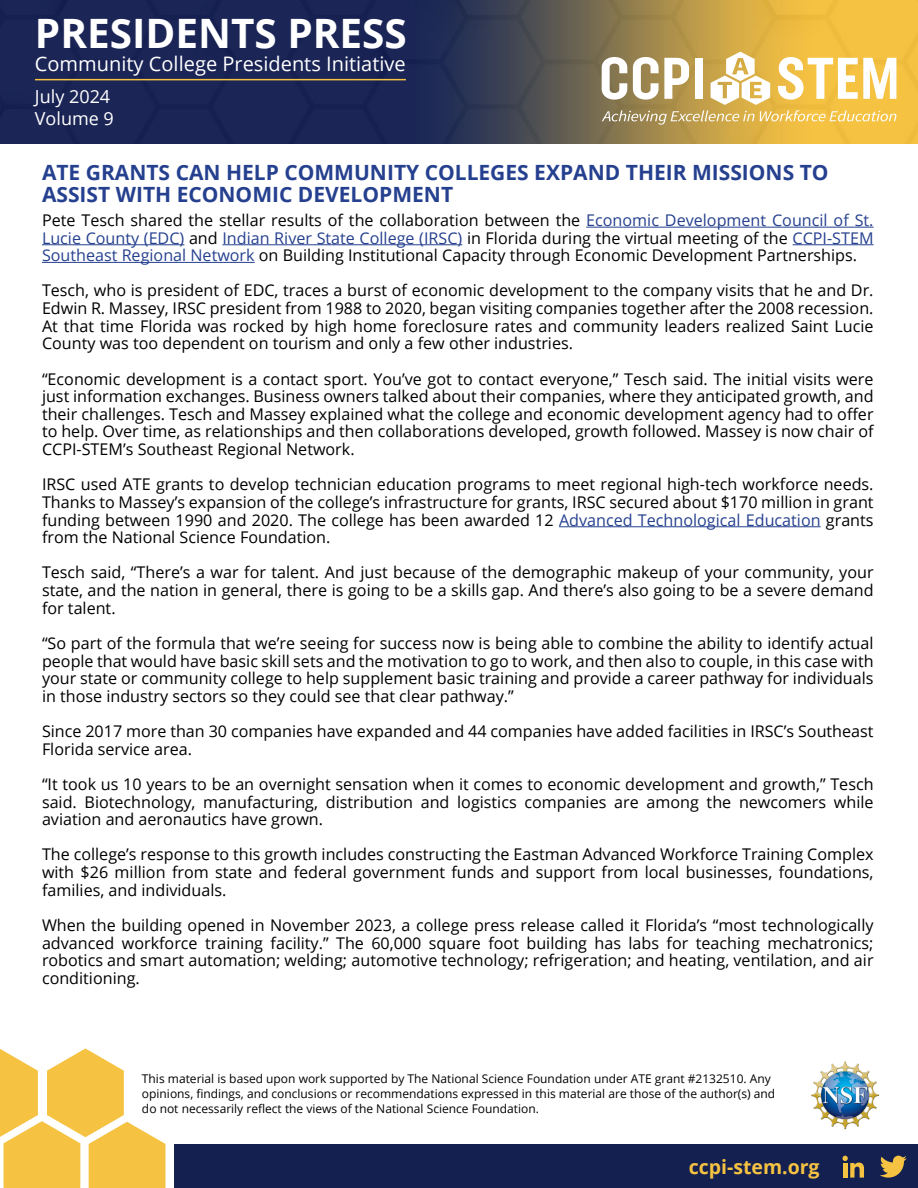
<style>
.page{position:relative;width:918px;height:1188px;background:#fff}
.page>*{position:absolute;margin:0;border:0;box-sizing:border-box;transform-origin:0 0}
.t1{font:700 40.5px "Open Sans";color:#fff}
.t2{font:700 21px/22.5px "Open Sans";color:#25408f}
.t3{font:20.1px "Open Sans";color:#fff}
.t4{font:700 19.5px "Open Sans";color:#f5c242}
.t5{font:18px/22.5px "Open Sans";color:#fff}
.t6{font:16.2px/17.5px "Open Sans";color:#000;text-align:justify}
.t7{font:12px/15px "Open Sans";color:#000}
.s1{color:#25408f}
</style>
<div class="page">
<svg style="left:0;top:1048px;width:165px;height:140px"></svg>
<div style="left:174px;top:1145px;width:744px;height:43px;background:#142050"></div>
<img style="left:811px;top:1061px;width:68px;height:68px">
<img style="left:0;top:0;width:918px;height:144px">
<hr style="left:35px;top:79px;width:371px;height:1px;background:#f5c242">
<svg style="left:602px;top:52px;width:294px;height:73px"></svg>
<svg style="left:880px;top:1156px;width:27px;height:22px"></svg>
<svg style="left:843px;top:1156px;width:21px;height:22px"></svg>
<hr style="left:586px;top:227px;width:288px;height:1px;background:#25408f">
<hr style="left:42px;top:244px;width:142px;height:1px;background:#25408f">
<hr style="left:222px;top:244px;width:240px;height:1px;background:#25408f">
<hr style="left:793px;top:244px;width:81px;height:1px;background:#25408f">
<hr style="left:42px;top:262px;width:213px;height:1px;background:#25408f">
<hr style="left:559px;top:526px;width:262px;height:1px;background:#25408f">
<h1 class="t1" style="left:35px;top:5px;width:373px">PRESIDENTS PRESS</h1>
<p class="t3" style="left:35px;top:50px;width:372px">Community College Presidents Initiative</p>
<p class="t5" style="left:35px;top:84px;width:81px">July 2024<br>Volume 9</p>
<p class="t2" style="left:42px;top:160px;width:788px">ATE GRANTS CAN HELP COMMUNITY COLLEGES EXPAND THEIR MISSIONS TO<br>ASSIST WITH ECONOMIC DEVELOPMENT</p>
<p class="t6" style="left:42px;top:211px;width:833px">Pete Tesch shared the stellar results of the collaboration between the <span class="s1">Economic Development Council of St.<br>Lucie County (EDC)</span> and <span class="s1">Indian River State College (IRSC)</span> in Florida during the virtual meeting of the <span class="s1">CCPI-STEM Southeast Regional Network</span> on Building Institutional Capacity through Economic Development Partnerships.</p>
<p class="t6" style="left:42px;top:281px;width:833px">Tesch, who is president of EDC, traces a burst of economic development to the company visits that he and Dr.<br>Edwin R. Massey, IRSC president from 1988 to 2020, began visiting companies together after the 2008 recession.<br>At that time Florida was rocked by high home foreclosure rates and community leaders realized Saint Lucie County was too dependent on tourism and only a few other industries.</p>
<p class="t6" style="left:42px;top:369px;width:833px">“Economic development is a contact sport. You’ve got to contact everyone,” Tesch said. The initial visits were just information exchanges. Business owners talked about their companies, where they anticipated growth, and their challenges. Tesch and Massey explained what the college and economic development agency had to offer to help. Over time, as relationships and then collaborations developed, growth followed. Massey is now chair of CCPI-STEM’s Southeast Regional Network.</p>
<p class="t6" style="left:42px;top:475px;width:833px">IRSC used ATE grants to develop technician education programs to meet regional high-tech workforce needs.<br>Thanks to Massey’s expansion of the college’s infrastructure for grants, IRSC secured about $170 million in grant funding between 1990 and 2020. The college has been awarded 12 <span class="s1">Advanced Technological Education</span> grants from the National Science Foundation.</p>
<p class="t6" style="left:42px;top:563px;width:833px">Tesch said, “There’s a war for talent. And just because of the demographic makeup of your community, your state, and the nation in general, there is going to be a skills gap. And there’s also going to be a severe demand for talent.</p>
<p class="t6" style="left:42px;top:634px;width:833px">“So part of the formula that we’re seeing for success now is being able to combine the ability to identify actual people that would have basic skill sets and the motivation to go to work, and then also to couple, in this case with your state or community college to help supplement basic training and provide a career pathway for individuals in those industry sectors so they could see that clear pathway.”</p>
<p class="t6" style="left:42px;top:722px;width:833px">Since 2017 more than 30 companies have expanded and 44 companies have added facilities in IRSC’s Southeast<br>Florida service area.</p>
<p class="t6" style="left:42px;top:775px;width:833px">“It took us 10 years to be an overnight sensation when it comes to economic development and growth,” Tesch said. Biotechnology, manufacturing, distribution and logistics companies are among the newcomers while aviation and aeronautics have grown.</p>
<p class="t6" style="left:42px;top:845px;width:833px">The college’s response to this growth includes constructing the Eastman Advanced Workforce Training Complex with $26 million from state and federal government funds and support from local businesses, foundations, families, and individuals.</p>
<p class="t6" style="left:42px;top:916px;width:833px">When the building opened in November 2023, a college press release called it Florida’s “most technologically advanced workforce training facility.” The 60,000 square foot building has labs for teaching mechatronics; robotics and smart automation; welding; automotive technology; refrigeration; and heating, ventilation, and air conditioning.</p>
<p class="t7" style="left:142px;top:1071px;width:635px">This material is based upon work supported by The National Science Foundation under ATE grant #2132510. Any opinions, findings, and conclusions or recommendations expressed in this material are those of the author(s) and do not necessarily reflect the views of the National Science Foundation.</p>
<p class="t4" style="left:689px;top:1153px;width:132px">ccpi-stem.org</p>
</div>
